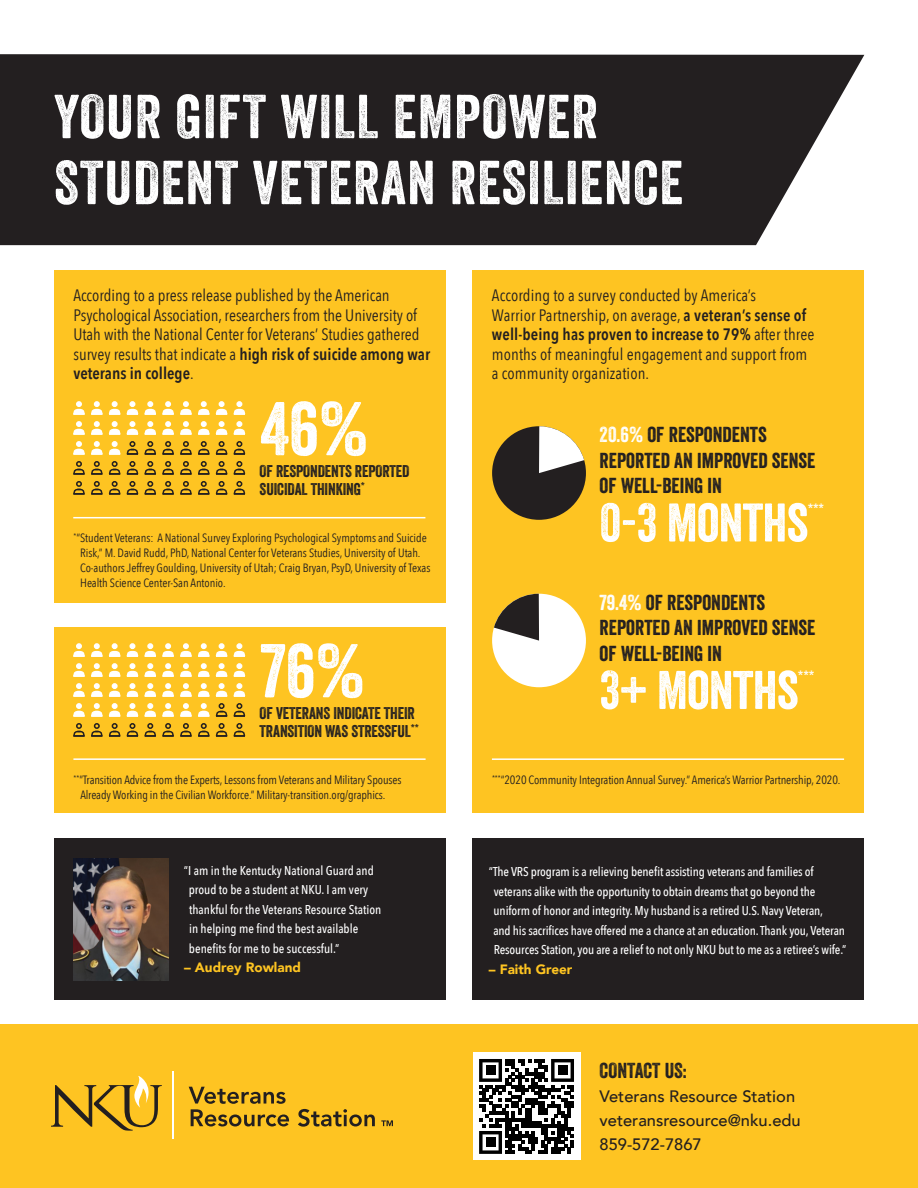
<style>
.page{position:relative;width:918px;height:1188px;background:#fff}
.page>*{position:absolute;margin:0;border:0;box-sizing:border-box;transform-origin:0 0}
.t1{font:73.5px "Veneer";color:#fff}
.t2{font:60px/66px "Veneer";letter-spacing:.02em;color:#fff}
.t3{font:52.5px "Veneer";letter-spacing:-.01em;color:#fff}
.t4{font:21px "Veneer";color:#231f20}
.t5{font:16.5px/19.5px "Avenir Next Condensed";color:#231f20}
.t6{font:16.5px/18px "Veneer";letter-spacing:-.005em;color:#231f20}
.t7{font:500 16.5px "Avenir";color:#231f20}
.t8{font:900 13.5px "Avenir";color:#fec422}
.t9{font:13.05px "Veneer";color:#fff}
.t10{font:500 12.75px/19.5px "Avenir Next Condensed";letter-spacing:-.01em;color:#fff}
.t11{font:12px/15px "Avenir Next Condensed";letter-spacing:-.01em;color:#231f20}
.s1{font-weight:600}
.s2{color:#fff}
</style>
<div class="page">
<div style="left:54px;top:838px;width:392px;height:162px;background:#231f20"></div>
<div style="left:472px;top:838px;width:392px;height:162px;background:#231f20"></div>
<div style="left:0;top:1025px;width:918px;height:163px;background:#fec422"></div>
<div style="left:54px;top:270px;width:392px;height:332px;background:#fec422"></div>
<div style="left:472px;top:270px;width:392px;height:543px;background:#fec422"></div>
<div style="left:54px;top:627px;width:392px;height:186px;background:#fec422"></div>
<img style="left:74px;top:858px;width:94px;height:123px">
<div style="left:0;top:54px;width:864px;height:191px;background:#231f20"></div>
<svg style="left:73px;top:461px;width:173px;height:14px"></svg>
<svg style="left:73px;top:401px;width:173px;height:54px"></svg>
<svg style="left:73px;top:481px;width:173px;height:14px"></svg>
<svg style="left:73px;top:643px;width:173px;height:74px"></svg>
<svg style="left:73px;top:723px;width:173px;height:14px"></svg>
<hr style="left:73px;top:517px;width:352px;height:1px;background:#fff">
<hr style="left:492px;top:758px;width:352px;height:2px;background:#fff">
<hr style="left:73px;top:758px;width:353px;height:2px;background:#fff">
<div style="left:492px;top:426px;width:94px;height:94px;background:#231f20;border-radius:50%"></div>
<svg style="left:539px;top:426px;width:45px;height:47px"></svg>
<div style="left:492px;top:594px;width:94px;height:93px;background:#fff;border-radius:50%"></div>
<svg style="left:494px;top:594px;width:45px;height:47px"></svg>
<div style="left:473px;top:1052px;width:108px;height:108px;background:#fff"></div>
<svg style="left:479px;top:1059px;width:95px;height:95px"></svg>
<div style="left:486px;top:1066px;width:9px;height:9px;background:#000"></div>
<div style="left:558px;top:1066px;width:9px;height:9px;background:#000"></div>
<div style="left:486px;top:1138px;width:9px;height:9px;background:#000"></div>
<svg style="left:51px;top:1076px;width:111px;height:55px"></svg>
<svg style="left:189px;top:1087px;width:100px;height:40px"></svg>
<svg style="left:298px;top:1109px;width:77px;height:18px"></svg>
<hr style="left:172px;top:1071px;width:2px;height:68px;background:#fff">
<svg style="left:381px;top:1120px;width:12px;height:6px"></svg>
<p class="t2" style="left:54px;top:83px;width:631px">YOUR GIFT WILL EMPOWER<br>STUDENT VETERAN RESILIENCE</p>
<p class="t5" style="left:73px;top:285px;width:358px">According to a press release published by the American Psychological Association, researchers from the University of Utah with the National Center for Veterans’ Studies gathered survey results that indicate a <span class="s1">high risk of suicide among war veterans in college</span>.</p>
<p class="t5" style="left:492px;top:285px;width:324px">According to a survey conducted by America’s<br>Warrior Partnership, on average, <span class="s1">a veteran’s sense of well-being has proven to increase to 79%</span> after three months of meaningful engagement and support from a community organization.</p>
<p class="t1" style="left:260px;top:384px;width:110px">46%</p>
<p class="t6" style="left:260px;top:462px;width:151px">OF RESPONDENTS REPORTED</p>
<p class="t6" style="left:260px;top:480px;width:107px">SUICIDAL THINKING<sup>*</sup></p>
<p class="t11" style="left:80px;top:530px;width:352px;text-indent:-7px"><sup>*</sup>“Student Veterans: A National Survey Exploring Psychological Symptoms and Suicide Risk,” M. David Rudd, PhD, National Center for Veterans Studies, University of Utah.<br>Co-authors Jeffrey Goulding, University of Utah; Craig Bryan, PsyD, University of Texas Health Science Center-San Antonio.</p>
<p class="t1" style="left:260px;top:626px;width:106px">76%</p>
<p class="t6" style="left:260px;top:704px;width:161px">OF VETERANS INDICATE THEIR<br>TRANSITION WAS STRESSFUL<sup>**</sup></p>
<p class="t11" style="left:80px;top:771px;width:323px;text-indent:-7px"><sup>**</sup>”Transition Advice from the Experts, Lessons from Veterans and Military Spouses<br>Already Working in the Civilian Workforce.” Military-transition.org/graphics.</p>
<p class="t10" style="left:189px;top:860px;width:194px;text-indent:-5px">“I am in the Kentucky National Guard and proud to be a student at NKU. I am very thankful for the Veterans Resource Station in helping me find the best available benefits for me to be successful.”</p>
<p class="t8" style="left:184px;top:956px;width:118px">– Audrey Rowland</p>
<p class="t4" style="left:600px;top:422px;width:169px"><span class="s2">20.6%</span> OF RESPONDENTS</p>
<p class="t4" style="left:600px;top:448px;width:217px">REPORTED AN IMPROVED SENSE</p>
<p class="t4" style="left:600px;top:473px;width:124px">OF WELL-BEING IN</p>
<p class="t3" style="left:600px;top:491px;width:210px">0-3 MONTHS</p>
<p class="t9" style="left:808px;top:500px;width:18px">***</p>
<p class="t4" style="left:600px;top:590px;width:167px"><span class="s2">79.4%</span> OF RESPONDENTS</p>
<p class="t4" style="left:600px;top:615px;width:217px">REPORTED AN IMPROVED SENSE</p>
<p class="t4" style="left:600px;top:641px;width:124px">OF WELL-BEING IN</p>
<p class="t3" style="left:600px;top:658px;width:200px">3+ MONTHS</p>
<p class="t9" style="left:798px;top:668px;width:18px">***</p>
<p class="t11" style="left:492px;top:771px;width:350px"><sup>***</sup>“2020 Community Integration Annual Survey.” America’s Warrior Partnership, 2020.</p>
<p class="t10" style="left:493px;top:862px;width:355px;text-indent:-5px">“The VRS program is a relieving benefit assisting veterans and families of veterans alike with the opportunity to obtain dreams that go beyond the uniform of honor and integrity. My husband is a retired U.S. Navy Veteran,<br>and his sacrifices have offered me a chance at an education. Thank you, Veteran Resources Station, you are a relief to not only NKU but to me as a retiree’s wife.”</p>
<p class="t8" style="left:489px;top:957px;width:85px">– Faith Greer</p>
<p class="t4" style="left:600px;top:1058px;width:89px">CONTACT US:</p>
<p class="t7" style="left:600px;top:1082px;width:197px">Veterans Resource Station</p>
<p class="t7" style="left:600px;top:1106px;width:203px">veteransresource@nku.edu</p>
<p class="t7" style="left:600px;top:1130px;width:104px">859-572-7867</p>
</div>
